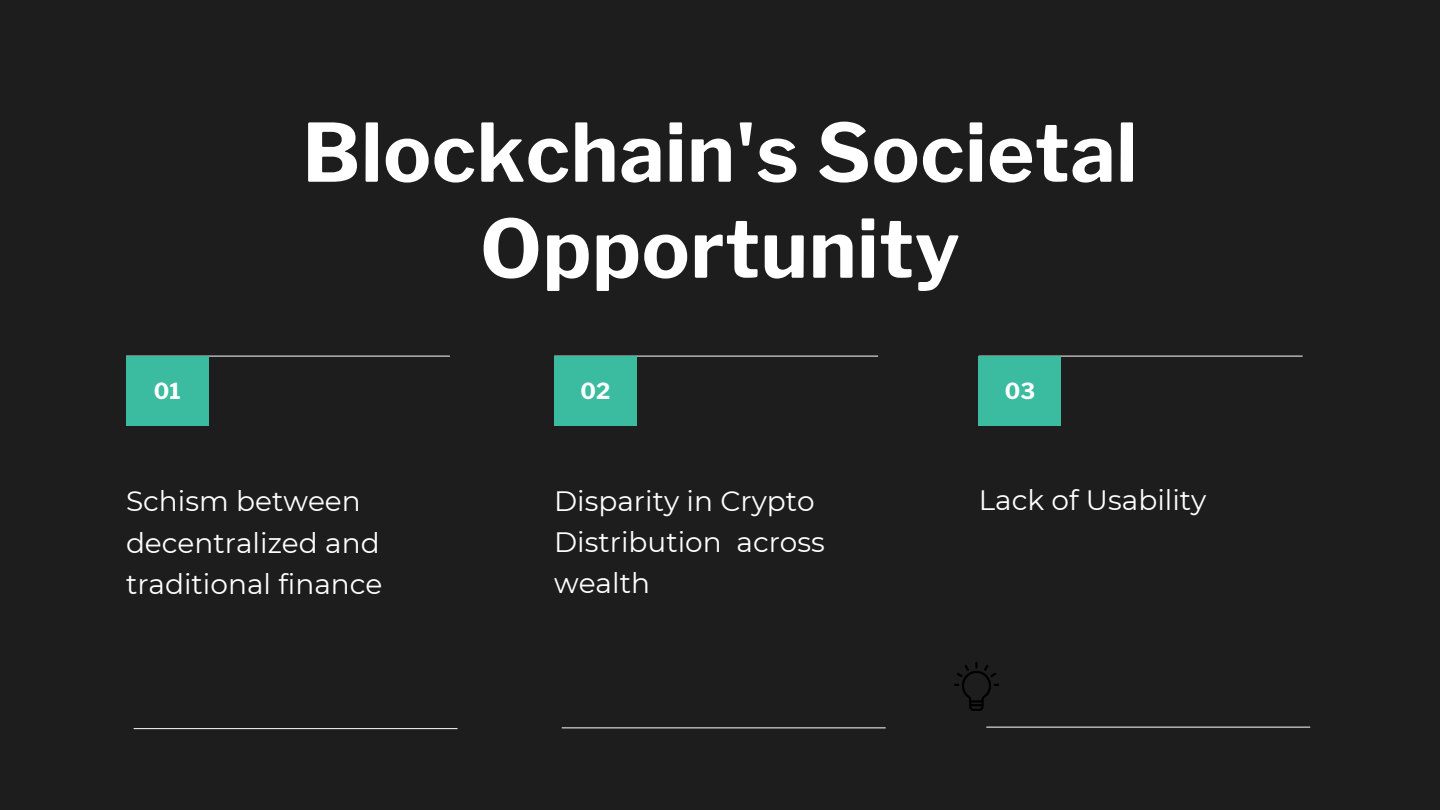
<style>
.page{position:relative;width:1440px;height:810px;background:#1e1d1d}
.page>*{position:absolute;margin:0;border:0;box-sizing:border-box;transform-origin:0 0}
.t1{font:700 80px/96px "Libre Franklin";letter-spacing:.01em;color:#fff;text-align:center}
.t2{font:28px/41.2px "Montserrat";color:#fff}
.t3{font:700 22px "Libre Franklin";color:#fff}
</style>
<div class="page">
<hr style="left:134px;top:728px;width:323px;height:1px;background:#fff">
<hr style="left:126px;top:356px;width:324px;height:1px;background:#fff">
<div style="left:126px;top:356px;width:82px;height:70px;background:#3bbba0"></div>
<hr style="left:555px;top:356px;width:323px;height:1px;background:#fff">
<hr style="left:562px;top:728px;width:323px;height:1px;background:#fff">
<hr style="left:979px;top:356px;width:323px;height:1px;background:#fff">
<hr style="left:987px;top:727px;width:323px;height:1px;background:#fff">
<img style="left:954px;top:663px;width:44px;height:47px">
<div style="left:554px;top:356px;width:83px;height:70px;background:#3bbba0"></div>
<div style="left:979px;top:356px;width:82px;height:70px;background:#3bbba0"></div>
<p class="t3" style="left:154px;top:378px;width:28px">01</p>
<p class="t1" style="left:303px;top:105px;width:836px">Blockchain's Societal<br>Opportunity</p>
<p class="t3" style="left:580px;top:378px;width:31px">02</p>
<p class="t3" style="left:1005px;top:378px;width:32px">03</p>
<p class="t2" style="left:126px;top:481px;width:258px">Schism between decentralized and traditional finance</p>
<p class="t2" style="left:554px;top:480px;width:272px">Disparity in Crypto<br>Distribution across wealth</p>
<p class="t2" style="left:979px;top:479px;width:229px">Lack of Usability</p>
</div>
